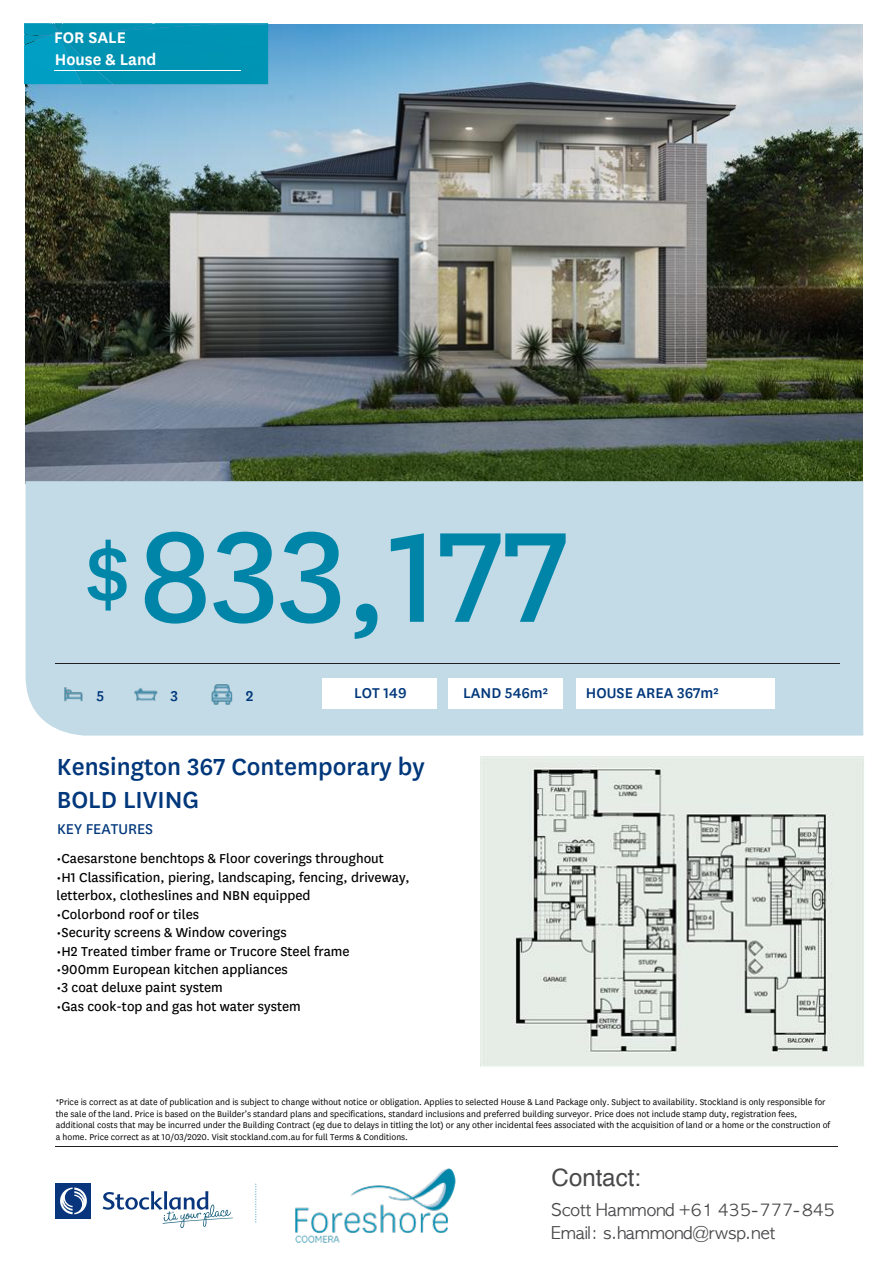
<style>
.page{position:relative;width:893px;height:1263px;background:#fff}
.page>*{position:absolute;margin:0;border:0;box-sizing:border-box;transform-origin:0 0}
.t1{font:150px "National Regular PL";color:#0085a8}
.t2{font:104.25px "National Regular PL";color:#0086a8}
.t3{font:27px/33.6px "National Medium PL";color:#00377b}
.t4{font:24px "Helvetica";color:#48484b}
.t5{font:18px/21.6px "National Semibold PL";color:#fff}
.t6{font:16.5px/22.5px "Apple Gothic";color:#48484b}
.t7{font:16.5px "National Medium PL";color:#00377b}
.t8{font:16.5px "National Regular PL";color:#00377b}
.t9{font:15px/18.5px "National Regular PL";color:#000}
.t10{font:9.75px/11.9px "National Book PL";color:#000}
.s1{font-style:inherit}
</style>
<div class="page">
<img style="left:26px;top:24px;width:837px;height:457px">
<div style="left:26px;top:481px;width:837px;height:255px;background:#c3dbe6"></div>
<svg style="left:255px;top:1184px;width:1px;height:39px"></svg>
<hr style="left:55px;top:663px;width:784px;height:1px;background:#231f20">
<div style="left:322px;top:678px;width:115px;height:31px;background:#fff"></div>
<div style="left:448px;top:678px;width:115px;height:31px;background:#fff"></div>
<hr style="left:55px;top:1146px;width:783px;height:1px;background:#231f20">
<img style="left:24px;top:35px;width:37px;height:49px">
<img style="left:24px;top:23px;width:82px;height:12px">
<div style="left:61px;top:24px;width:207px;height:60px;background:#0093b3"></div>
<img style="left:106px;top:23px;width:162px;height:9px">
<svg style="left:48px;top:23px;width:15px;height:13px"></svg>
<img style="left:61px;top:32px;width:45px;height:3px">
<hr style="left:54px;top:70px;width:187px;height:1px;background:#fff">
<div style="left:56px;top:1183px;width:35px;height:36px;background:#08357c"></div>
<svg style="left:60px;top:1188px;width:27px;height:26px"></svg>
<svg style="left:103px;top:1191px;width:130px;height:37px"></svg>
<div style="left:576px;top:678px;width:198px;height:31px;background:#fff"></div>
<img style="left:57px;top:679px;width:30px;height:30px">
<img style="left:131px;top:679px;width:30px;height:30px">
<img style="left:207px;top:679px;width:30px;height:30px">
<img style="left:295px;top:1169px;width:161px;height:74px">
<img style="left:481px;top:757px;width:383px;height:310px">
<h3 class="t5" style="left:54px;top:25px;width:104px">FOR SALE<br>House &amp; Land</h3>
<h2 class="t2" style="left:84px;top:528px;width:49px">$</h2>
<h1 class="t1" style="left:138px;top:476px;width:432px">833,177</h1>
<h3 class="t7" style="left:97px;top:684px;width:9px">5</h3>
<h3 class="t7" style="left:171px;top:684px;width:9px">3</h3>
<h3 class="t7" style="left:246px;top:684px;width:9px">2</h3>
<h3 class="t7" style="left:354px;top:681px;width:54px">LOT 149</h3>
<h3 class="t7" style="left:463px;top:682px;width:86px">LAND 546m<span class="s1">²</span></h3>
<h3 class="t7" style="left:586px;top:682px;width:134px">HOUSE AREA 367m<span class="s1">²</span></h3>
<h3 class="t3" style="left:57px;top:748px;width:369px">Kensington 367 Contemporary by<br>BOLD LIVING</h3>
<h3 class="t8" style="left:57px;top:818px;width:98px">KEY FEATURES</h3>
<h3 class="t9" style="left:57px;top:849px;width:329px">•Caesarstone benchtops &amp; Floor coverings throughout</h3>
<h3 class="t9" style="left:57px;top:867px;width:355px">•H1 Classification, piering, landscaping, fencing, driveway, letterbox, clotheslines and NBN equipped</h3>
<h3 class="t9" style="left:57px;top:904px;width:144px">•Colorbond roof or tiles</h3>
<h3 class="t9" style="left:57px;top:923px;width:232px">•Security screens &amp; Window coverings</h3>
<h3 class="t9" style="left:57px;top:941px;width:295px">•H2 Treated timber frame or Trucore Steel frame</h3>
<h3 class="t9" style="left:57px;top:959px;width:233px">•900mm European kitchen appliances</h3>
<h3 class="t9" style="left:57px;top:978px;width:168px">•3 coat deluxe paint system</h3>
<h3 class="t9" style="left:57px;top:996px;width:246px">•Gas cook-top and gas hot water system</h3>
<p class="t10" style="left:56px;top:1095px;width:776px">*Price is correct as at date of publication and is subject to change without notice or obligation. Applies to selected House &amp; Land Package only. Subject to availability. Stockland is only responsible for the sale of the land. Price is based on the Builder’s standard plans and specifications, standard inclusions and preferred building surveyor. Price does not include stamp duty, registration fees, additional costs that may be incurred under the Building Contract (eg due to delays in titling the lot) or any other incidental fees associated with the acquisition of land or a home or the construction of a home. Price correct as at 10/03/2020. Visit stockland.com.au for full Terms &amp; Conditions.</p>
<h3 class="t4" style="left:552px;top:1168px;width:91px">Contact:</h3>
<h3 class="t6" style="left:552px;top:1200px;width:285px">Scott Hammond +61 435-777-845<br>Email: s.hammond@rwsp.net</h3>
</div>
